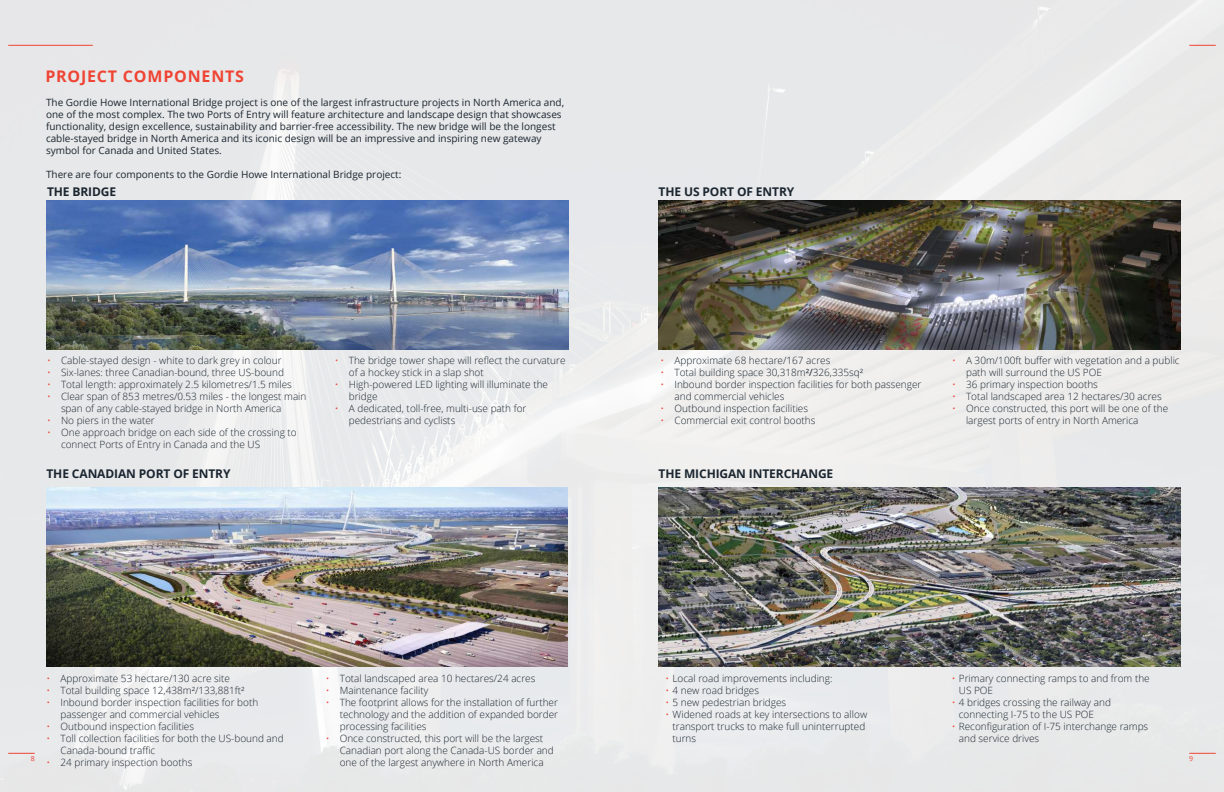
<style>
.page{position:relative;width:1224px;height:792px;background:#fff}
.page>*{position:absolute;margin:0;border:0;box-sizing:border-box;transform-origin:0 0}
.t1{font:700 16px "Open Sans";letter-spacing:.05em;color:#ef4434}
.t2{font:700 12px "Open Sans";letter-spacing:-.01em;color:#1b2630}
.t3{font:300 10px/12px "Open Sans";color:#1b2630}
.t4{font:10px/12px "Open Sans";color:#1b2630}
.t5{font:7px "Open Sans";color:#ef4434}
.s1{color:#ef4434}
.s2{font-weight:400}
</style>
<div class="page">
<img style="left:0;top:0;width:1224px;height:792px">
<img style="left:46px;top:487px;width:521px;height:179px">
<img style="left:658px;top:201px;width:523px;height:148px">
<img style="left:659px;top:488px;width:521px;height:179px">
<img style="left:46px;top:200px;width:522px;height:150px">
<svg style="left:8px;top:753px;width:27px;height:1px"></svg>
<svg style="left:1189px;top:45px;width:27px;height:1px"></svg>
<svg style="left:1189px;top:753px;width:27px;height:1px"></svg>
<hr style="left:8px;top:45px;width:85px;height:1px;background:#ef4434">
<h1 class="t1" style="left:45px;top:65px;width:200px">PROJECT COMPONENTS</h1>
<p class="t4" style="left:46px;top:96px;width:520px">The Gordie Howe International Bridge project is one of the largest infrastructure projects in North America and, one of the most complex. The two Ports of Entry will feature architecture and landscape design that showcases functionality, design excellence, sustainability and barrier-free accessibility. The new bridge will be the longest cable-stayed bridge in North America and its iconic design will be an impressive and inspiring new gateway symbol for Canada and United States.</p>
<p class="t4" style="left:46px;top:168px;width:357px">There are four components to the Gordie Howe International Bridge project:</p>
<p class="t2" style="left:47px;top:183px;width:71px">THE BRIDGE</p>
<p class="t3" style="left:47px;top:354px;width:236px"><span class="s1">•</span> Cable-stayed design - white to dark grey in colour</p>
<p class="t3" style="left:47px;top:366px;width:239px"><span class="s1">•</span> Six-lanes: three Canadian-bound, three US-bound</p>
<p class="t3" style="left:47px;top:378px;width:246px"><span class="s1">•</span> Total length: approximately 2.5 kilometres/1.5 miles</p>
<p class="t3" style="left:61px;top:390px;width:247px;text-indent:-14px"><span class="s1">•</span> Clear span of 853 metres/0.53 miles - the longest main span of any cable-stayed bridge in North America</p>
<p class="t3" style="left:47px;top:414px;width:109px"><span class="s1">•</span> No piers in the water</p>
<p class="t3" style="left:61px;top:426px;width:237px;text-indent:-14px"><span class="s1">•</span> One approach bridge on each side of the crossing to connect Ports of Entry in Canada and the US</p>
<p class="t2" style="left:46px;top:465px;width:186px">THE CANADIAN PORT OF ENTRY</p>
<p class="t3" style="left:349px;top:354px;width:218px;text-indent:-14px"><span class="s1">•</span> The bridge tower shape will reflect the curvature of a hockey stick in a slap shot</p>
<p class="t3" style="left:349px;top:378px;width:201px;text-indent:-14px"><span class="s1">•</span> High-powered LED lighting will illuminate the bridge</p>
<p class="t3" style="left:349px;top:402px;width:179px;text-indent:-14px"><span class="s1">•</span> A dedicated, toll-free, multi-use path for pedestrians and cyclists</p>
<p class="t2" style="left:659px;top:183px;width:137px">THE US PORT OF ENTRY</p>
<p class="t3" style="left:661px;top:354px;width:171px"><span class="s1">•</span> Approximate 68 hectare/167 acres</p>
<p class="t3" style="left:661px;top:366px;width:204px"><span class="s1">•</span> Total building space 30,318m<span class="s2">²/</span>326,335sq²</p>
<p class="t3" style="left:675px;top:378px;width:248px;text-indent:-14px"><span class="s1">•</span> Inbound border inspection facilities for both passenger and commercial vehicles</p>
<p class="t3" style="left:661px;top:402px;width:149px"><span class="s1">•</span> Outbound inspection facilities</p>
<p class="t3" style="left:661px;top:414px;width:157px"><span class="s1">•</span> Commercial exit control booths</p>
<p class="t2" style="left:659px;top:465px;width:176px">THE MICHIGAN INTERCHANGE</p>
<p class="t3" style="left:966px;top:354px;width:215px;text-indent:-14px"><span class="s1">•</span> A 30m/100ft buffer with vegetation and a public path will surround the US POE</p>
<p class="t3" style="left:952px;top:378px;width:147px"><span class="s1">•</span> 36 primary inspection booths</p>
<p class="t3" style="left:952px;top:390px;width:211px"><span class="s1">•</span> Total landscaped area 12 hectares/30 acres</p>
<p class="t3" style="left:966px;top:402px;width:204px;text-indent:-14px"><span class="s1">•</span> Once constructed, this port will be one of the largest ports of entry in North America</p>
<p class="t3" style="left:959px;top:672px;width:192px;text-indent:-7px"><span class="s1">•</span> Primary connecting ramps to and from the<br>US POE</p>
<p class="t3" style="left:959px;top:696px;width:154px;text-indent:-7px"><span class="s1">•</span> 4 bridges crossing the railway and connecting I-75 to the US POE</p>
<p class="t3" style="left:959px;top:720px;width:191px;text-indent:-7px"><span class="s1">•</span> Reconfiguration of I-75 interchange ramps and service drives</p>
<p class="t3" style="left:46px;top:672px;width:185px"><span class="s1">•</span> Approximate 53 hectare/130 acre site</p>
<p class="t3" style="left:46px;top:684px;width:200px"><span class="s1">•</span> Total building space 12,438m²/133,881ft²</p>
<p class="t3" style="left:60px;top:696px;width:199px;text-indent:-14px"><span class="s1">•</span> Inbound border inspection facilities for both passenger and commercial vehicles</p>
<p class="t3" style="left:46px;top:720px;width:149px"><span class="s1">•</span> Outbound inspection facilities</p>
<p class="t3" style="left:60px;top:732px;width:225px;text-indent:-14px"><span class="s1">•</span> Toll collection facilities for both the US-bound and<br>Canada-bound traffic</p>
<p class="t3" style="left:46px;top:756px;width:147px"><span class="s1">•</span> 24 primary inspection booths</p>
<p class="t3" style="left:326px;top:672px;width:211px"><span class="s1">•</span> Total landscaped area 10 hectares/24 acres</p>
<p class="t3" style="left:326px;top:684px;width:104px"><span class="s1">•</span> Maintenance facility</p>
<p class="t3" style="left:340px;top:696px;width:220px;text-align:justify;text-indent:-14px"><span class="s1">•</span> The footprint allows for the installation of further technology and the addition of expanded border processing facilities</p>
<p class="t3" style="left:340px;top:732px;width:216px;text-indent:-14px"><span class="s1">•</span> Once constructed, this port will be the largest<br>Canadian port along the Canada-US border and one of the largest anywhere in North America</p>
<p class="t3" style="left:666px;top:672px;width:168px"><span class="s1">•</span> Local road improvements including:</p>
<p class="t3" style="left:666px;top:684px;width:95px"><span class="s1">•</span> 4 new road bridges</p>
<p class="t3" style="left:666px;top:696px;width:122px"><span class="s1">•</span> 5 new pedestrian bridges</p>
<p class="t3" style="left:673px;top:708px;width:196px;text-indent:-7px"><span class="s1">•</span> Widened roads at key intersections to allow transport trucks to make full uninterrupted turns</p>
<p class="t5" style="left:31px;top:754px;width:6px">8</p>
<p class="t5" style="left:1189px;top:754px;width:6px">9</p>
</div>
